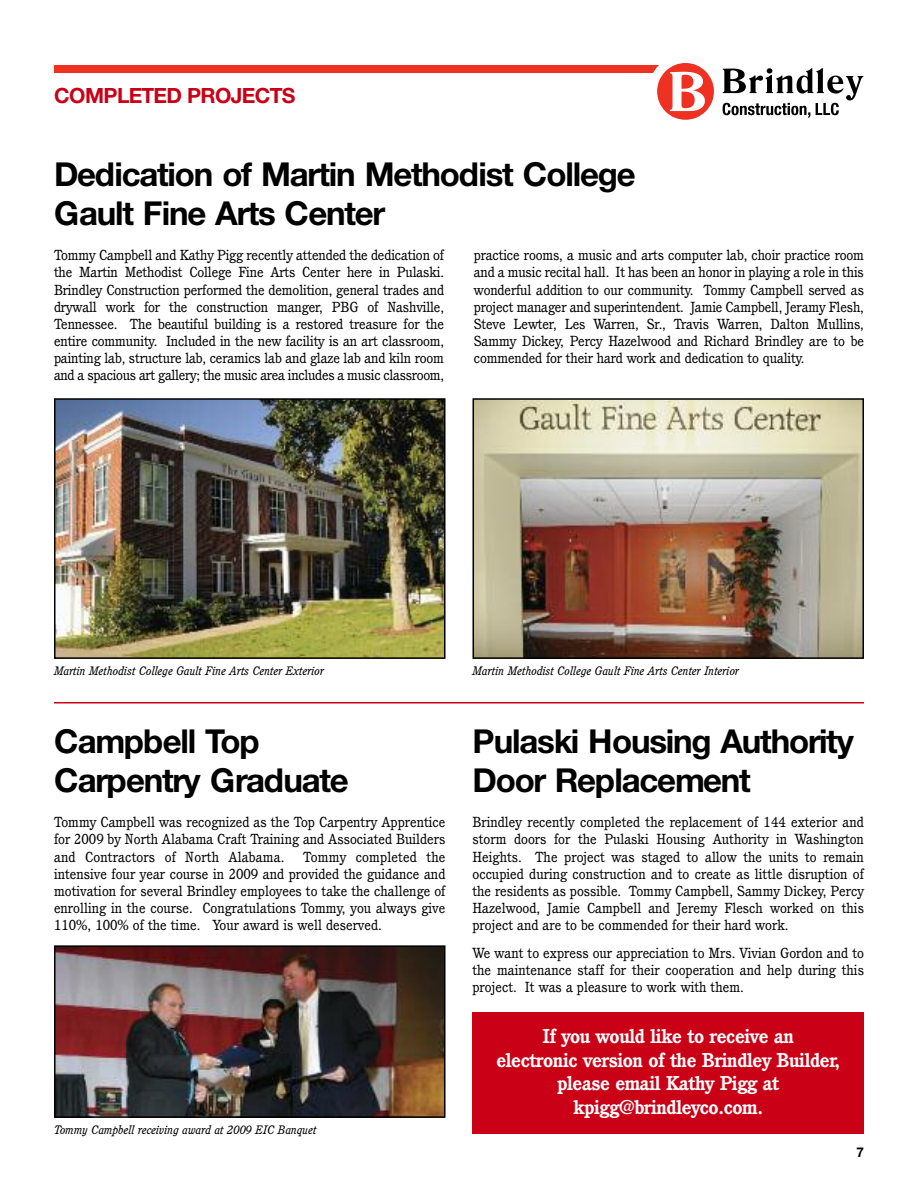
<style>
.page{position:relative;width:918px;height:1188px;background:#fff}
.page>*{position:absolute;margin:0;border:0;box-sizing:border-box;transform-origin:0 0}
.t1{font:700 33px/39.6px "Helvetica Neue";letter-spacing:-.035em;color:#000}
.t2{font:700 21px "Helvetica Neue";letter-spacing:-.035em;color:#ca0016}
.t3{font:700 19.5px/23.4px "Cushing";letter-spacing:-.015em;color:#fff;text-align:center}
.t4{font:14.25px/17.1px "Cushing";color:#000;text-align:justify}
.t5{font:700 13.5px "Helvetica Neue";color:#000}
.t6{font:italic 12px "Cushing";color:#000}
</style>
<div class="page">
<div style="left:54px;top:65px;width:634px;height:8px;background:#ef3122"></div>
<svg style="left:653px;top:63px;width:210px;height:57px"></svg>
<hr style="left:54px;top:702px;width:810px;height:2px;background:#ca0016">
<img style="left:57px;top:401px;width:386px;height:255px">
<div style="left:54px;top:398px;width:392px;height:261px;border:2px solid #000"></div>
<img style="left:475px;top:401px;width:386px;height:255px">
<div style="left:472px;top:398px;width:392px;height:261px;border:2px solid #000"></div>
<img style="left:57px;top:948px;width:386px;height:167px">
<div style="left:54px;top:945px;width:392px;height:173px;border:2px solid #000"></div>
<div style="left:472px;top:1012px;width:392px;height:122px;background:#ca0016"></div>
<h2 class="t2" style="left:54px;top:88px;width:243px">COMPLETED PROJECTS</h2>
<h1 class="t1" style="left:54px;top:157px;width:583px">Dedication of Martin Methodist College<br>Gault Fine Arts Center</h1>
<p class="t4" style="left:54px;top:248px;width:392px">Tommy Campbell and Kathy Pigg recently attended the dedication of the Martin Methodist College Fine Arts Center here in Pulaski.<br>Brindley Construction performed the demolition, general trades and drywall work for the construction manger, PBG of Nashville, Tennessee. The beautiful building is a restored treasure for the entire community. Included in the new facility is an art classroom, painting lab, structure lab, ceramics lab and glaze lab and kiln room and a spacious art gallery; the music area includes a music classroom,</p>
<p class="t4" style="left:474px;top:248px;width:392px">practice rooms, a music and arts computer lab, choir practice room and a music recital hall. It has been an honor in playing a role in this wonderful addition to our community. Tommy Campbell served as project manager and superintendent. Jamie Campbell, Jeramy Flesh, Steve Lewter, Les Warren, Sr., Travis Warren, Dalton Mullins, Sammy Dickey, Percy Hazelwood and Richard Brindley are to be commended for their hard work and dedication to quality.</p>
<p class="t6" style="left:54px;top:666px;width:272px">Martin Methodist College Gault Fine Arts Center Exterior</p>
<p class="t6" style="left:472px;top:666px;width:268px">Martin Methodist College Gault Fine Arts Center Interior</p>
<h1 class="t1" style="left:54px;top:724px;width:296px">Campbell Top<br>Carpentry Graduate</h1>
<p class="t4" style="left:54px;top:815px;width:393px">Tommy Campbell was recognized as the Top Carpentry Apprentice for 2009 by North Alabama Craft Training and Associated Builders and Contractors of North Alabama.</p>
<p class="t4" style="left:54px;top:849px;width:393px;text-indent:249px">Tommy completed the intensive four year course in 2009 and provided the guidance and motivation for several Brindley employees to take the challenge of enrolling in the course. Congratulations Tommy, you always give 110%, 100% of the time. Your award is well deserved.</p>
<p class="t6" style="left:54px;top:1125px;width:264px">Tommy Campbell receiving award at 2009 EIC Banquet</p>
<h1 class="t1" style="left:472px;top:724px;width:383px">Pulaski Housing Authority<br>Door Replacement</h1>
<p class="t4" style="left:472px;top:815px;width:393px">Brindley recently completed the replacement of 144 exterior and storm doors for the Pulaski Housing Authority in Washington Heights. The project was staged to allow the units to remain occupied during construction and to create as little disruption of the residents as possible. Tommy Campbell, Sammy Dickey, Percy Hazelwood, Jamie Campbell and Jeremy Flesch worked on this project and are to be commended for their hard work.</p>
<p class="t4" style="left:473px;top:946px;width:393px">We want to express our appreciation to Mrs. Vivian Gordon and to the maintenance staff for their cooperation and help during this project. It was a pleasure to work with them.</p>
<h3 class="t3" style="left:496px;top:1027px;width:345px">If you would like to receive an<br>electronic version of the Brindley Builder, please email Kathy Pigg at kpigg@brindleyco.com.</h3>
<p class="t5" style="left:856px;top:1147px;width:9px">7</p>
</div>
